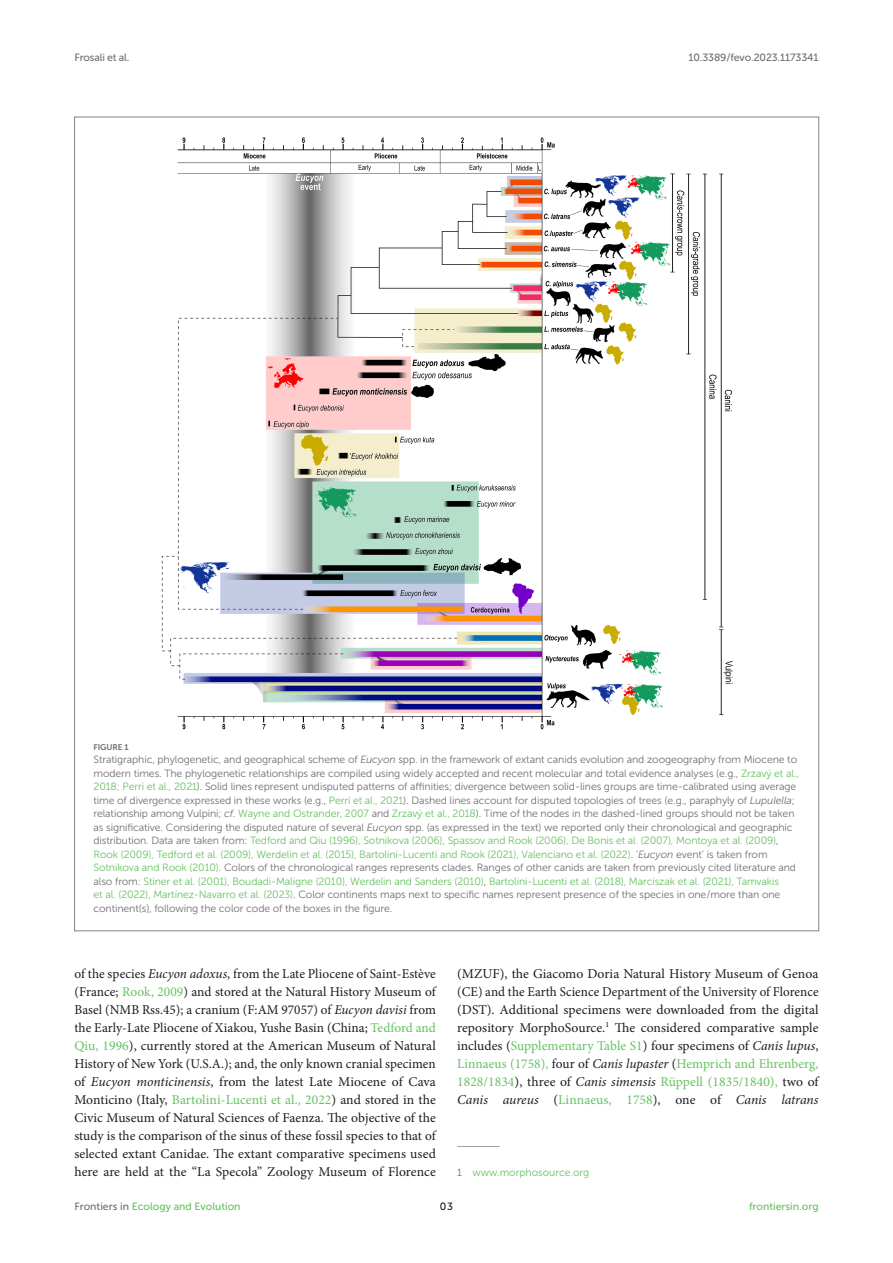
<style>
.page{position:relative;width:893px;height:1263px;background:#fff}
.page>*{position:absolute;margin:0;border:0;box-sizing:border-box;transform-origin:0 0}
.TEXT_FLUSH{font:13.5px/18px "Minion Pro";letter-spacing:.005em;color:#1b1c1b;text-align:justify}
.FIG_LEG{font:10.5px/13.5px "Museo Sans 300";letter-spacing:-.01em;color:#706f70}
.t1{font:10.5px "Museo Sans 500";color:#65c161}
.t2{font:10.5px "Museo Sans 500";letter-spacing:-.015em;color:#706f70}
.FOOTNOTE{font:10.5px "Museo Sans 300";color:#65c161}
.t3{font:10.5px "Museo Sans 500";color:#1b1c1b}
.FIG_HD{font:8.25px "Museo Sans 700";letter-spacing:-.01em;color:#706f70}
.s1{font-style:italic}
.s2{color:#65c161}
.s3{color:#706f70}
</style>
<div class="page">
<hr style="left:457px;top:1146px;width:43px;height:1px;background:#a2a3a3">
<img style="left:161px;top:137px;width:572px;height:593px">
<p class="t2" style="left:74px;top:51px;width:57px">Frosali et al.</p>
<p class="t2" style="left:689px;top:51px;width:131px">10.3389/fevo.2023.1173341</p>
<p class="FIG_HD" style="left:94px;top:742px;width:37px">FIGURE 1</p>
<p class="FIG_LEG" style="left:94px;top:753px;width:707px">Stratigraphic, phylogenetic, and geographical scheme of <span class="s1">Eucyon</span> spp. in the framework of extant canids evolution and zoogeography from Miocene to modern times. The phylogenetic relationships are compiled using widely accepted and recent molecular and total evidence analyses (e.g., <span class="s2">Zrzavý et al., 2018; Perri et al., 2021</span>). Solid lines represent undisputed patterns of affinities; divergence between solid-lines groups are time-calibrated using average time of divergence expressed in these works (e.g., <span class="s2">Perri et al., 2021</span>). Dashed lines account for disputed topologies of trees (e.g., paraphyly of <span class="s1">Lupulella</span>; relationship among Vulpini; <span class="s1">cf.</span> <span class="s2">Wayne and Ostrander, 2007</span> and <span class="s2">Zrzavý et al., 2018</span>). Time of the nodes in the dashed-lined groups should not be taken as significative. Considering the disputed nature of several <span class="s1">Eucyon</span> spp. (as expressed in the text) we reported only their chronological and geographic distribution. Data are taken from: <span class="s2">Tedford and Qiu (1996), Sotnikova (2006), Spassov and Rook (2006), De Bonis et al. (2007), Montoya et al. (2009)</span>, <span class="s2">Rook (2009), Tedford et al. (2009), Werdelin et al. (2015), Bartolini-Lucenti and Rook (2021), Valenciano et al. (2022)</span>. ‘<span class="s1">Eucyon</span> event’ is taken from <span class="s2">Sotnikova and Rook (2010)</span>. Colors of the chronological ranges represents clades. Ranges of other canids are taken from previously cited literature and also from: <span class="s2">Stiner et al. (2001), Boudadi-Maligne (2010), Werdelin and Sanders (2010)</span>, <span class="s2">Bartolini-Lucenti et al. (2018), Marciszak et al. (2021), Tamvakis<br>et al. (2022), Martínez-Navarro et al. (2023)</span>. Color continents maps next to specific names represent presence of the species in one/more than one continent(s), following the color code of the boxes in the figure.</p>
<p class="TEXT_FLUSH" style="left:74px;top:965px;width:363px">of the species <span class="s1">Eucyon adoxus</span>, from the Late Pliocene of Saint-Estève (France; <span class="s2">Rook, 2009</span>) and stored at the Natural History Museum of Basel (NMB Rss.45); a cranium (F:AM 97057) of <span class="s1">Eucyon davisi</span> from the Early-Late Pliocene of Xiakou, Yushe Basin (China; <span class="s2">Tedford and Qiu, 1996</span>), currently stored at the American Museum of Natural History of New York (U.S.A.); and, the only known cranial specimen of <span class="s1">Eucyon monticinensis</span>, from the latest Late Miocene of Cava Monticino (Italy, <span class="s2">Bartolini-Lucenti et al., 2022</span>) and stored in the Civic Museum of Natural Sciences of Faenza. The objective of the study is the comparison of the sinus of these fossil species to that of selected extant Canidae. The extant comparative specimens used here are held at the “La Specola” Zoology Museum of Florence</p>
<p class="TEXT_FLUSH" style="left:457px;top:965px;width:363px">(MZUF), the Giacomo Doria Natural History Museum of Genoa (CE) and the Earth Science Department of the University of Florence (DST). Additional specimens were downloaded from the digital repository MorphoSource.<sup>1</sup> The considered comparative sample includes (<span class="s2">Supplementary Table S1</span>) four specimens of <span class="s1">Canis lupus</span>, <span class="s2">Linnaeus (1758),</span> four of <span class="s1">Canis lupaster</span> (<span class="s2">Hemprich and Ehrenberg, 1828/1834</span>), three of <span class="s1">Canis simensis</span> <span class="s2">Rüppell (1835/1840),</span> two of <span class="s1">Canis aureus</span> (<span class="s2">Linnaeus, 1758</span>), one of <span class="s1">Canis latrans</span></p>
<p class="FOOTNOTE" style="left:457px;top:1167px;width:134px"><span class="s3">1</span> www.morphosource.org</p>
<p class="t1" style="left:74px;top:1200px;width:168px"><span class="s3">Frontiers in</span> Ecology and Evolution</p>
<p class="t3" style="left:440px;top:1200px;width:15px">03</p>
<p class="t1" style="left:749px;top:1200px;width:71px">frontiersin.org</p>
</div>
